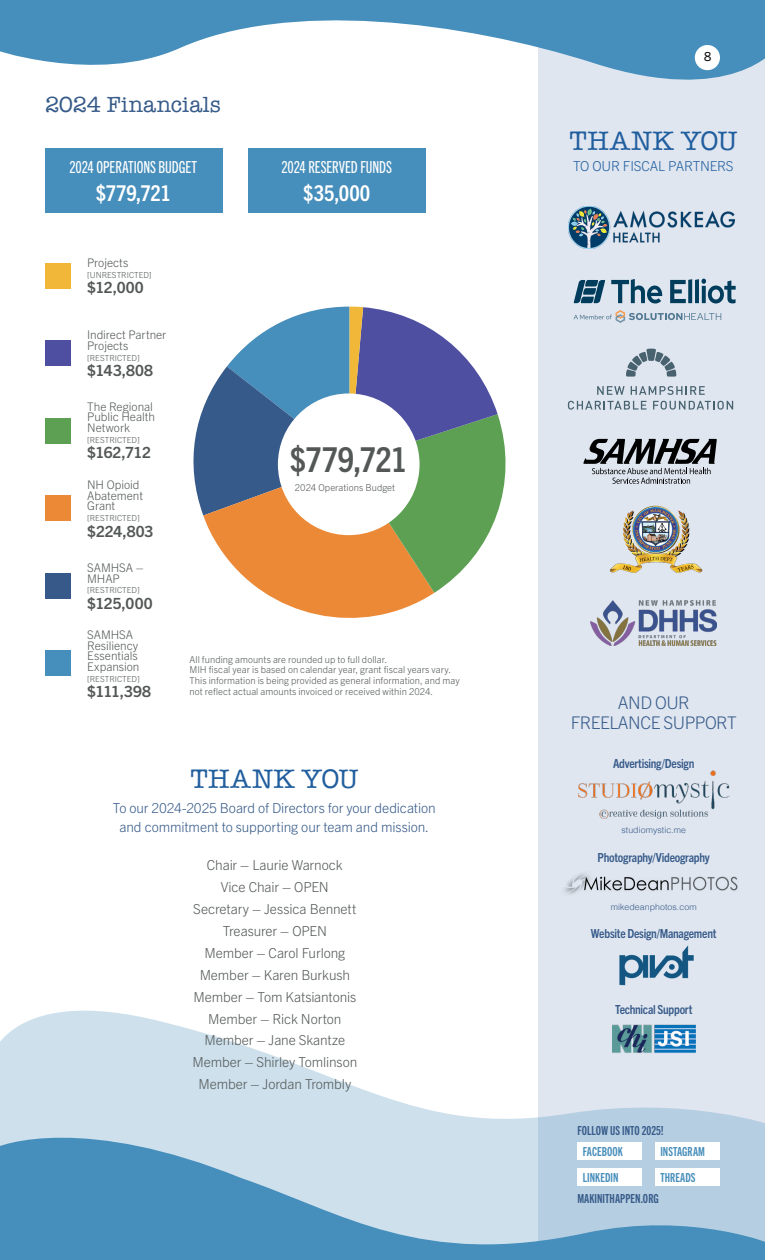
<style>
.page{position:relative;width:765px;height:1260px;background:#fff}
.page>*{position:absolute;margin:0;border:0;box-sizing:border-box;transform-origin:0 0}
.t1{font:700 condensed 34.38px "Trade Gothic Next LT Pro";letter-spacing:-.015em;color:#535857}
.t2{font:27.5px "American Typewriter";letter-spacing:.015em;color:#215e9e}
.t3{font:22.5px "American Typewriter";letter-spacing:.01em;color:#365a89}
.t4{font:700 condensed 21.88px "Trade Gothic Next LT Pro";letter-spacing:-.005em;color:#fff}
.t5{font:300 17.5px/20px "Trade Gothic Next LT Pro";letter-spacing:-.025em;color:#365a89;text-align:center}
.t6{font:16.62px "Trade Gothic Next LT Pro Cm";letter-spacing:-.005em;color:#fff}
.t7{font:700 15.5px "Trade Gothic Next LT Pro";color:#535857}
.t8{font:300 13.75px/21.9px "Trade Gothic Next LT Pro";letter-spacing:-.01em;color:#535857;text-align:center}
.t9{font:300 13.75px/18.8px "Trade Gothic Next LT Pro";letter-spacing:-.01em;color:#365a89;text-align:center}
.t10{font:300 13.75px "Trade Gothic Next LT Pro";letter-spacing:-.01em;color:#215e9e}
.t11{font:700 condensed 12.5px "Trade Gothic Next LT Pro";letter-spacing:-.02em;color:#365a89}
.t12{font:12.5px "Trade Gothic Next LT Pro Bd Cm";letter-spacing:.005em;color:#365a89}
.t13{font:12.5px "Trade Gothic Next LT Pro Bd Cm";letter-spacing:.005em;color:#468ebb}
.t14{font:12.5px "Trade Gothic Next LT Pro";color:#000}
.t15{font:300 11.88px/10.6px "Trade Gothic Next LT Pro";letter-spacing:-.005em;color:#535857}
.t16{font:300 9.5px/10.6px "Trade Gothic Next LT Pro";letter-spacing:.005em;color:#535857}
.t17{font:300 8.75px "Helvetica";letter-spacing:.01em;color:#365a89}
.t18{font:300 8.38px "Trade Gothic Next LT Pro";letter-spacing:.01em;color:#535857}
</style>
<div class="page">
<svg style="left:193px;top:307px;width:313px;height:311px"></svg>
<div style="left:278px;top:393px;width:142px;height:142px;background:#fff;border-radius:50%"></div>
<div style="left:538px;top:0;width:227px;height:1260px;background:#dfe6f0"></div>
<svg style="left:0;top:0;width:765px;height:80px;fill:#468ebb"></svg>
<svg style="left:0;top:1010px;width:733px;height:106px"></svg>
<svg style="left:0;top:1116px;width:765px;height:144px;background:#90bad5"></svg>
<svg style="left:574px;top:280px;width:31px;height:23px"></svg>
<svg style="left:574px;top:310px;width:147px;height:13px"></svg>
<svg style="left:611px;top:279px;width:51px;height:24px"></svg>
<svg style="left:670px;top:279px;width:66px;height:24px"></svg>
<svg style="left:626px;top:349px;width:51px;height:28px"></svg>
<svg style="left:597px;top:386px;width:28px;height:9px"></svg>
<svg style="left:631px;top:386px;width:74px;height:9px"></svg>
<svg style="left:568px;top:401px;width:78px;height:9px"></svg>
<svg style="left:653px;top:401px;width:80px;height:9px"></svg>
<svg style="left:583px;top:439px;width:134px;height:45px"></svg>
<img style="left:648px;top:506px;width:15px;height:1px">
<img style="left:609px;top:532px;width:93px;height:41px">
<img style="left:623px;top:507px;width:71px;height:64px">
<img style="left:591px;top:600px;width:126px;height:45px">
<img style="left:568px;top:207px;width:166px;height:41px">
<img style="left:619px;top:945px;width:75px;height:41px">
<img style="left:578px;top:770px;width:152px;height:49px">
<img style="left:564px;top:873px;width:174px;height:21px">
<div style="left:45px;top:148px;width:177px;height:65px;background:#468ebb"></div>
<div style="left:248px;top:148px;width:178px;height:65px;background:#468ebb"></div>
<div style="left:577px;top:1168px;width:65px;height:18px;background:#fff"></div>
<div style="left:577px;top:1142px;width:65px;height:18px;background:#fff"></div>
<div style="left:655px;top:1168px;width:64px;height:18px;background:#fff"></div>
<div style="left:655px;top:1142px;width:64px;height:18px;background:#fff"></div>
<div style="left:45px;top:263px;width:26px;height:26px;background:#f0b739"></div>
<div style="left:45px;top:340px;width:26px;height:26px;background:#4e4fa1"></div>
<div style="left:45px;top:418px;width:26px;height:26px;background:#5ea053"></div>
<div style="left:45px;top:495px;width:26px;height:26px;background:#ec8937"></div>
<div style="left:45px;top:573px;width:26px;height:26px;background:#36598a"></div>
<div style="left:45px;top:650px;width:26px;height:26px;background:#468ebb"></div>
<img style="left:612px;top:1022px;width:83px;height:33px">
<div style="left:695px;top:45px;width:25px;height:25px;background:#fff;border-radius:50%"></div>
<h3 class="t3" style="left:45px;top:87px;width:178px">2024 Financials</h3>
<h3 class="t6" style="left:69px;top:156px;width:129px">2024 OPERATIONS BUDGET</h3>
<h3 class="t4" style="left:96px;top:178px;width:77px">$779,721</h3>
<p class="t15" style="left:87px;top:257px;width:43px">Projects</p>
<p class="t18" style="left:87px;top:269px;width:66px">[UNRESTRICTED]</p>
<h3 class="t7" style="left:87px;top:277px;width:58px">$12,000</h3>
<p class="t15" style="left:87px;top:329px;width:81px">Indirect Partner<br>Projects</p>
<p class="t18" style="left:87px;top:352px;width:54px">[RESTRICTED]</p>
<h3 class="t7" style="left:87px;top:360px;width:67px">$143,808</h3>
<p class="t15" style="left:87px;top:400px;width:69px">The Regional<br>Public Health<br>Network</p>
<p class="t18" style="left:87px;top:434px;width:54px">[RESTRICTED]</p>
<h3 class="t7" style="left:87px;top:442px;width:65px">$162,712</h3>
<p class="t15" style="left:87px;top:479px;width:57px">NH Opioid<br>Abatement<br>Grant</p>
<p class="t18" style="left:87px;top:512px;width:54px">[RESTRICTED]</p>
<h3 class="t7" style="left:87px;top:520px;width:68px">$224,803</h3>
<p class="t15" style="left:87px;top:562px;width:58px">SAMHSA –<br>MHAP</p>
<p class="t18" style="left:87px;top:584px;width:54px">[RESTRICTED]</p>
<h3 class="t7" style="left:87px;top:592px;width:67px">$125,000</h3>
<h3 class="t6" style="left:281px;top:156px;width:112px">2024 RESERVED FUNDS</h3>
<h3 class="t4" style="left:303px;top:178px;width:69px">$35,000</h3>
<h1 class="t1" style="left:290px;top:436px;width:119px">$779,721</h1>
<p class="t16" style="left:295px;top:482px;width:102px">2024 Operations Budget</p>
<p class="t15" style="left:87px;top:628px;width:54px">SAMHSA<br>Resiliency<br>Essentials<br>Expansion</p>
<p class="t18" style="left:87px;top:673px;width:54px">[RESTRICTED]</p>
<h3 class="t7" style="left:87px;top:681px;width:65px">$111,398</h3>
<p class="t16" style="left:190px;top:653px;width:272px">All funding amounts are rounded up to full dollar.<br>MIH fiscal year is based on calendar year, grant fiscal years vary.<br>This information is being provided as general information, and may not reflect actual amounts invoiced or received within 2024.</p>
<h2 class="t2" style="left:190px;top:758px;width:169px">THANK YOU</h2>
<h3 class="t9" style="left:113px;top:798px;width:324px">To our 2024-2025 Board of Directors for your dedication and commitment to supporting our team and mission.</h3>
<p class="t8" style="left:192px;top:854px;width:166px">Chair – Laurie Warnock<br>Vice Chair – OPEN<br>Secretary – Jessica Bennett<br>Treasurer – OPEN<br>Member – Carol Furlong<br>Member – Karen Burkush<br>Member – Tom Katsiantonis<br>Member – Rick Norton<br>Member – Jane Skantze<br>Member – Shirley Tomlinson<br>Member – Jordan Trombly</p>
<h3 class="t14" style="left:704px;top:48px;width:9px">8</h3>
<h2 class="t2" style="left:569px;top:119px;width:169px">THANK YOU</h2>
<h3 class="t10" style="left:573px;top:156px;width:162px">TO OUR FISCAL PARTNERS</h3>
<h3 class="t5" style="left:571px;top:691px;width:168px">AND OUR<br>FREELANCE SUPPORT</h3>
<h3 class="t11" style="left:613px;top:755px;width:83px">Advertising/Design</h3>
<p class="t17" style="left:621px;top:823px;width:66px">studiomystic.me</p>
<h3 class="t11" style="left:598px;top:849px;width:114px">Photography/Videography</h3>
<p class="t17" style="left:611px;top:900px;width:87px">mikedeanphotos.com</p>
<h3 class="t11" style="left:591px;top:925px;width:127px">Website Design/Management</h3>
<h3 class="t11" style="left:615px;top:1001px;width:79px">Technical Support</h3>
<h3 class="t12" style="left:577px;top:1122px;width:88px">FOLLOW US INTO 2025!</h3>
<h3 class="t13" style="left:660px;top:1169px;width:37px">THREADS</h3>
<h3 class="t13" style="left:583px;top:1144px;width:41px">FACEBOOK</h3>
<h3 class="t12" style="left:577px;top:1190px;width:83px">MAKINITHAPPEN.ORG</h3>
<h3 class="t13" style="left:660px;top:1144px;width:46px">INSTAGRAM</h3>
<h3 class="t13" style="left:583px;top:1169px;width:37px">LINKEDIN</h3>
</div>
